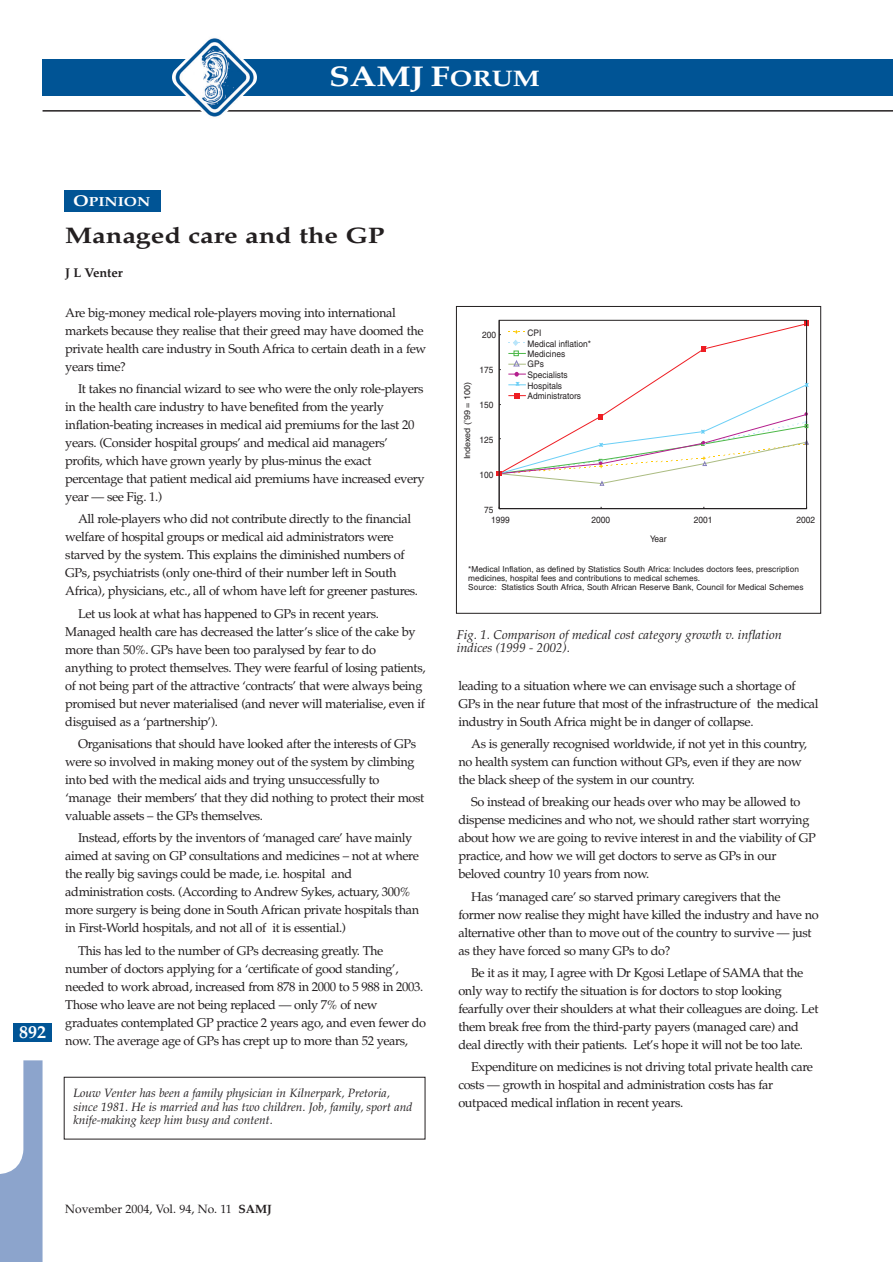
<style>
.page{position:relative;width:893px;height:1262px;background:#fff}
.page>*{position:absolute;margin:0;border:0;box-sizing:border-box;transform-origin:0 0}
.t1{font:700 28.5px "Palatino";color:#fff;scale:1.2 1}
.t2{font:700 22.5px "Palatino";color:#231f20;scale:1.2 1}
.t3{font:700 18px "Palatino";color:#fff}
.t4{font:700 13.2px "Palatino";color:#fff;scale:1.2 1}
.t5{font:12.75px/18px "Palatino";letter-spacing:-.03em;color:#231f20}
.t6{font:italic 12.75px/13.5px "Palatino";color:#231f20}
.t7{font:700 12.75px "Palatino";color:#231f20}
.t8{font:italic 12px/13.5px "Palatino";color:#231f20}
.t9{font:12px "Palatino";color:#231f20}
.t10{font:9px/10.8px "Helvetica";color:#231f20;scale:.93 1}
.t11{font:8.4px "Helvetica";color:#231f20;scale:1.08 1}
.t12{font:8.25px/9px "Helvetica";color:#231f20}
.s1{font-size:22.5px}
.s2{font-size:15.6px}
.s3{font-weight:700}
</style>
<div class="page">
<div style="left:64px;top:190px;width:96px;height:21px;background:#005495"></div>
<div style="left:64px;top:1076px;width:361px;height:63px;border:1px solid #231f20"></div>
<svg style="left:496px;top:321px;width:313px;height:165px"></svg>
<div style="left:456px;top:306px;width:365px;height:307px;border:1px solid #231f20"></div>
<div style="left:43px;top:59px;width:849px;height:36px;background:#005495"></div>
<svg style="left:0;top:1060px;width:43px;height:202px"></svg>
<hr style="left:43px;top:110px;width:849px;height:2px;background:#231f20">
<img style="left:172px;top:38px;width:85px;height:79px">
<div style="left:14px;top:1023px;width:38px;height:19px;background:#005495"></div>
<h1 class="t1" style="left:329px;top:65px;width:177px">SAMJ F<span class="s1">ORUM</span></h1>
<h3 class="t3" style="left:19px;top:1025px;width:28px">892</h3>
<p class="t4" style="left:73px;top:196px;width:66px"><span class="s2">O</span>PINION</p>
<h2 class="t2" style="left:65px;top:226px;width:267px">Managed care and the GP</h2>
<p class="t7" style="left:65px;top:268px;width:59px">J L Venter</p>
<p class="t5" style="left:65px;top:305px;width:362px">Are big-money medical role-players moving into international markets because they realise that their greed may have doomed the private health care industry in South Africa to certain death in a few years time?</p>
<p class="t5" style="left:65px;top:381px;width:361px;text-indent:13px">It takes no financial wizard to see who were the only role-players in the health care industry to have benefited from the yearly inflation-beating increases in medical aid premiums for the last 20 years. (Consider hospital groups’ and medical aid managers’ profits, which have grown yearly by plus-minus the exact percentage that patient medical aid premiums have increased every year — see Fig. 1.)</p>
<p class="t5" style="left:65px;top:511px;width:354px;text-indent:13px">All role-players who did not contribute directly to the financial welfare of hospital groups or medical aid administrators were starved by the system. This explains the diminished numbers of GPs, psychiatrists (only one-third of their number left in South Africa), physicians, etc., all of whom have left for greener pastures.</p>
<p class="t5" style="left:65px;top:606px;width:362px;text-indent:13px">Let us look at what has happened to GPs in recent years.<br>Managed health care has decreased the latter’s slice of the cake by more than 50%. GPs have been too paralysed by fear to do anything to protect themselves. They were fearful of losing patients, of not being part of the attractive ‘contracts’ that were always being promised but never materialised (and never will materialise, even if disguised as a ‘partnership’).</p>
<p class="t5" style="left:65px;top:736px;width:360px;text-indent:13px">Organisations that should have looked after the interests of GPs were so involved in making money out of the system by climbing into bed with the medical aids and trying unsuccessfully to ‘manage their members’ that they did nothing to protect their most valuable assets – the GPs themselves.</p>
<p class="t5" style="left:65px;top:830px;width:355px;text-indent:13px">Instead, efforts by the inventors of ‘managed care’ have mainly aimed at saving on GP consultations and medicines – not at where the really big savings could be made, i.e. hospital and administration costs. (According to Andrew Sykes, actuary, 300% more surgery is being done in South African private hospitals than in First-World hospitals, and not all of it is essential.)</p>
<p class="t5" style="left:65px;top:942px;width:362px;text-indent:13px">This has led to the number of GPs decreasing greatly. The number of doctors applying for a ‘certificate of good standing’, needed to work abroad, increased from 878 in 2000 to 5 988 in 2003.<br>Those who leave are not being replaced — only 7% of new graduates contemplated GP practice 2 years ago, and even fewer do now. The average age of GPs has crept up to more than 52 years,</p>
<p class="t8" style="left:74px;top:1087px;width:340px">Louw Venter has been a family physician in Kilnerpark, Pretoria, since 1981. He is married and has two children. Job, family, sport and knife-making keep him busy and content.</p>
<p class="t9" style="left:65px;top:1203px;width:208px">November 2004, Vol. 94, No. 11 <span class="s3">SAMJ</span></p>
<p class="t10" style="left:482px;top:330px;width:17px">200</p>
<p class="t11" style="left:464px;top:459px;width:73px;rotate:-90deg">Indexed (’99 = 100)</p>
<p class="t10" style="left:479px;top:365px;width:17px">175</p>
<p class="t10" style="left:479px;top:400px;width:17px">150</p>
<p class="t10" style="left:479px;top:435px;width:17px">125</p>
<p class="t10" style="left:479px;top:470px;width:17px">100</p>
<p class="t10" style="left:484px;top:505px;width:12px">75</p>
<p class="t10" style="left:491px;top:515px;width:22px">1999</p>
<p class="t10" style="left:527px;top:328px;width:70px">CPI<br>Medical inflation*</p>
<p class="t10" style="left:527px;top:349px;width:45px">Medicines<br>GPs<br>Specialists<br>Hospitals</p>
<p class="t10" style="left:527px;top:391px;width:59px">Administrators</p>
<p class="t10" style="left:591px;top:515px;width:22px">2000</p>
<p class="t10" style="left:694px;top:515px;width:22px">2001</p>
<p class="t10" style="left:796px;top:515px;width:22px">2002</p>
<p class="t10" style="left:650px;top:534px;width:19px">Year</p>
<p class="t12" style="left:468px;top:565px;width:337px">*Medical Inflation, as defined by Statistics South Africa: Includes doctors fees, prescription medicines, hospital fees and contributions to medical schemes.<br>Source: Statistics South Africa, South African Reserve Bank, Council for Medical Schemes</p>
<p class="t6" style="left:457px;top:629px;width:326px">Fig. 1. Comparison of medical cost category growth v. inflation indices (1999 - 2002).</p>
<p class="t5" style="left:458px;top:678px;width:362px">leading to a situation where we can envisage such a shortage of<br>GPs in the near future that most of the infrastructure of the medical industry in South Africa might be in danger of collapse.</p>
<p class="t5" style="left:458px;top:736px;width:350px;text-indent:13px">As is generally recognised worldwide, if not yet in this country, no health system can function without GPs, even if they are now the black sheep of the system in our country.</p>
<p class="t5" style="left:458px;top:794px;width:359px;text-indent:13px">So instead of breaking our heads over who may be allowed to dispense medicines and who not, we should rather start worrying about how we are going to revive interest in and the viability of GP practice, and how we will get doctors to serve as GPs in our beloved country 10 years from now.</p>
<p class="t5" style="left:458px;top:889px;width:362px;text-indent:13px">Has ‘managed care’ so starved primary caregivers that the former now realise they might have killed the industry and have no alternative other than to move out of the country to survive — just as they have forced so many GPs to do?</p>
<p class="t5" style="left:458px;top:965px;width:361px;text-indent:13px">Be it as it may, I agree with Dr Kgosi Letlape of SAMA that the only way to rectify the situation is for doctors to stop looking fearfully over their shoulders at what their colleagues are doing. Let them break free from the third-party payers (managed care) and deal directly with their patients. Let’s hope it will not be too late.</p>
<p class="t5" style="left:458px;top:1059px;width:356px;text-indent:13px">Expenditure on medicines is not driving total private health care costs — growth in hospital and administration costs has far outpaced medical inflation in recent years.</p>
</div>
